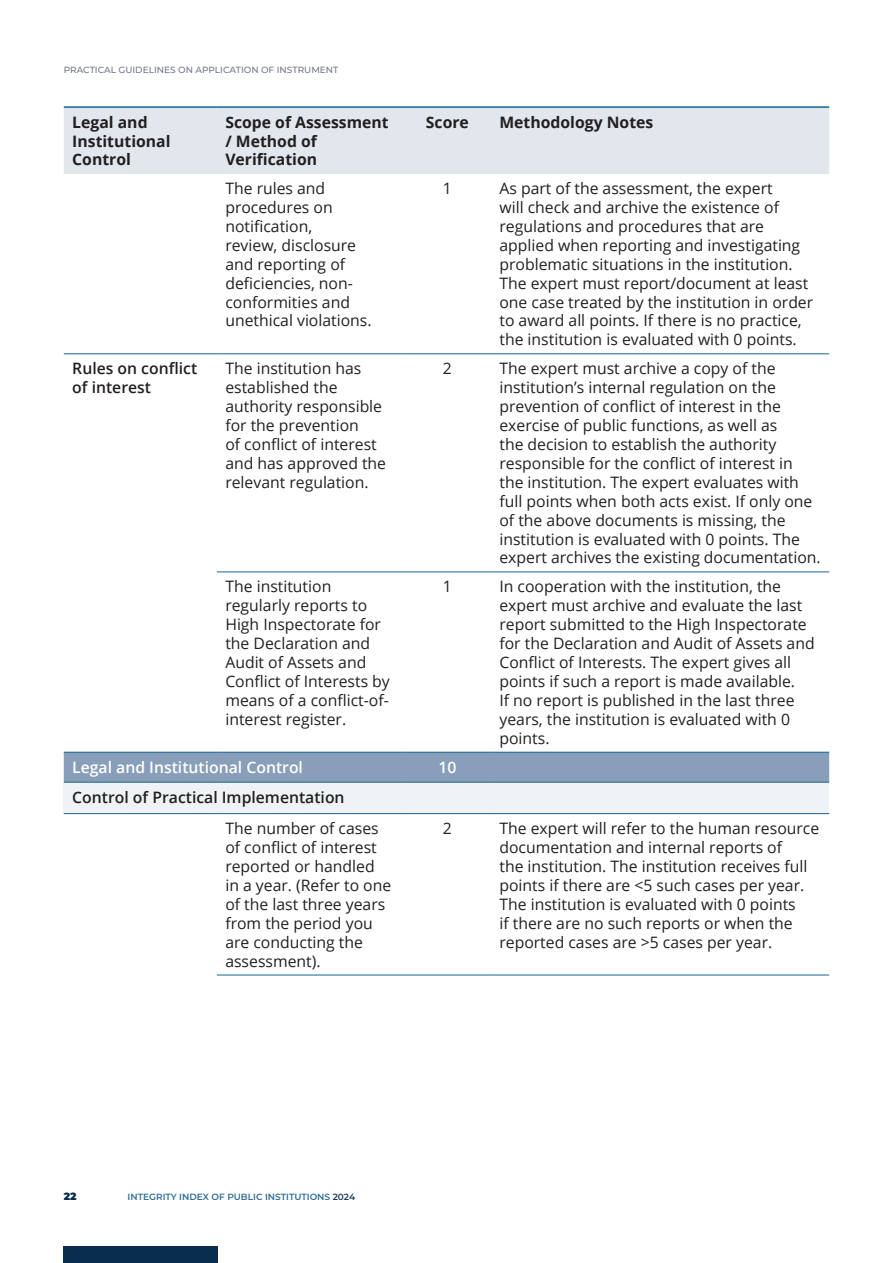
<style>
.page{position:relative;width:893px;height:1263px;background:#fff}
.page>*{position:absolute;margin:0;border:0;box-sizing:border-box;transform-origin:0 0}
.t1{font:15.75px/18.9px "Open Sans";color:#231f20}
.t2{font:700 15.75px/18.9px "Open Sans";color:#231f20}
.t3{font:600 15.75px/18.9px "Open Sans";color:#231f20}
.t4{font:600 15.75px "Open Sans";color:#fff}
.t5{font:900 10.5px "Montserrat";color:#082d4d}
.t6{font:500 9px "Montserrat";color:#72778d}
.t7{font:600 9px "Montserrat";color:#2f6d95}
.s1{color:#203958}
</style>
<div class="page">
<div style="left:64px;top:1246px;width:154px;height:17px;background:#082d4d"></div>
<div style="left:64px;top:108px;width:765px;height:66px;background:#e2e6ed"></div>
<div style="left:64px;top:753px;width:765px;height:29px;background:#889eb9"></div>
<div style="left:64px;top:782px;width:765px;height:32px;background:#eff3f6"></div>
<hr style="left:64px;top:353px;width:153px;height:1px;background:#13648e">
<hr style="left:217px;top:353px;width:187px;height:1px;background:#13648e">
<hr style="left:404px;top:353px;width:87px;height:1px;background:#13648e">
<hr style="left:491px;top:353px;width:338px;height:1px;background:#13648e">
<hr style="left:217px;top:571px;width:187px;height:1px;background:#13648e">
<hr style="left:404px;top:571px;width:87px;height:1px;background:#13648e">
<hr style="left:491px;top:571px;width:338px;height:1px;background:#13648e">
<hr style="left:64px;top:752px;width:153px;height:1px;background:#13648e">
<hr style="left:217px;top:752px;width:187px;height:1px;background:#13648e">
<hr style="left:404px;top:752px;width:87px;height:1px;background:#13648e">
<hr style="left:491px;top:752px;width:338px;height:1px;background:#13648e">
<hr style="left:64px;top:782px;width:153px;height:1px;background:#13648e">
<hr style="left:217px;top:782px;width:187px;height:1px;background:#13648e">
<hr style="left:404px;top:782px;width:87px;height:1px;background:#13648e">
<hr style="left:491px;top:782px;width:338px;height:1px;background:#13648e">
<hr style="left:64px;top:813px;width:153px;height:1px;background:#13648e">
<hr style="left:217px;top:813px;width:187px;height:1px;background:#13648e">
<hr style="left:404px;top:813px;width:87px;height:1px;background:#13648e">
<hr style="left:491px;top:813px;width:338px;height:1px;background:#13648e">
<hr style="left:217px;top:975px;width:187px;height:1px;background:#13648e">
<hr style="left:404px;top:975px;width:87px;height:1px;background:#13648e">
<hr style="left:491px;top:975px;width:338px;height:1px;background:#13648e">
<hr style="left:64px;top:106px;width:153px;height:2px;background:#13648e">
<hr style="left:217px;top:106px;width:187px;height:2px;background:#13648e">
<hr style="left:404px;top:106px;width:87px;height:2px;background:#13648e">
<hr style="left:491px;top:106px;width:338px;height:2px;background:#13648e">
<p class="t6" style="left:64px;top:64px;width:276px">PRACTICAL GUIDELINES ON APPLICATION OF INSTRUMENT</p>
<p class="t2" style="left:72px;top:112px;width:100px">Legal and<br>Institutional<br>Control</p>
<p class="t2" style="left:225px;top:112px;width:165px">Scope of Assessment / Method of<br>Verification</p>
<p class="t2" style="left:426px;top:112px;width:44px">Score</p>
<p class="t2" style="left:499px;top:112px;width:155px">Methodology Notes</p>
<p class="t1" style="left:225px;top:179px;width:148px">The rules and procedures on notification,<br>review, disclosure and reporting of deficiencies, non&shy;conformities and unethical violations.</p>
<p class="t1" style="left:443px;top:179px;width:11px">1</p>
<p class="t1" style="left:499px;top:179px;width:315px">As part of the assessment, the expert<br>will check and archive the existence of regulations and procedures that are applied when reporting and investigating problematic situations in the institution.<br>The expert must report/document at least one case treated by the institution in order to award all points. If there is no practice, the institution is evaluated with 0 points.</p>
<p class="t3" style="left:72px;top:359px;width:126px">Rules on conflict of interest</p>
<p class="t1" style="left:225px;top:359px;width:162px">The institution has established the authority responsible for the prevention<br>of conflict of interest and has approved the relevant regulation.</p>
<p class="t1" style="left:443px;top:359px;width:11px">2</p>
<p class="t1" style="left:499px;top:359px;width:323px">The expert must archive a copy of the institution’s internal regulation on the prevention of conflict of interest in the exercise of public functions, as well as<br>the decision to establish the authority responsible for the conflict of interest in the institution. The expert evaluates with full points when both acts exist. If only one of the above documents is missing, the institution is evaluated with 0 points. The expert archives the existing documentation.</p>
<p class="t1" style="left:225px;top:577px;width:166px">The institution regularly reports to<br>High Inspectorate for the Declaration and<br>Audit of Assets and<br>Conflict of Interests by means of a conflict-of&shy;interest register.</p>
<p class="t1" style="left:443px;top:577px;width:11px">1</p>
<p class="t1" style="left:499px;top:577px;width:317px">In cooperation with the institution, the expert must archive and evaluate the last report submitted to the High Inspectorate for the Declaration and Audit of Assets and Conflict of Interests. The expert gives all points if such a report is made available.<br>If no report is published in the last three years, the institution is evaluated with 0 points.</p>
<p class="t4" style="left:72px;top:756px;width:232px">Legal and Institutional Control</p>
<p class="t4" style="left:438px;top:756px;width:19px">10</p>
<p class="t3" style="left:72px;top:787px;width:274px">Control of Practical Implementation</p>
<p class="t1" style="left:225px;top:819px;width:167px">The number of cases of conflict of interest reported or handled in a year. (Refer to one of the last three years from the period you are conducting the assessment).</p>
<p class="t1" style="left:443px;top:819px;width:11px">2</p>
<p class="t1" style="left:499px;top:819px;width:321px">The expert will refer to the human resource documentation and internal reports of<br>the institution. The institution receives full points if there are &lt;5 such cases per year.<br>The institution is evaluated with 0 points<br>if there are no such reports or when the reported cases are &gt;5 cases per year.</p>
<p class="t5" style="left:64px;top:1188px;width:14px">22</p>
<p class="t7" style="left:128px;top:1190px;width:229px">INTEGRITY INDEX OF PUBLIC INSTITUTIONS <span class="s1">2024</span></p>
</div>
